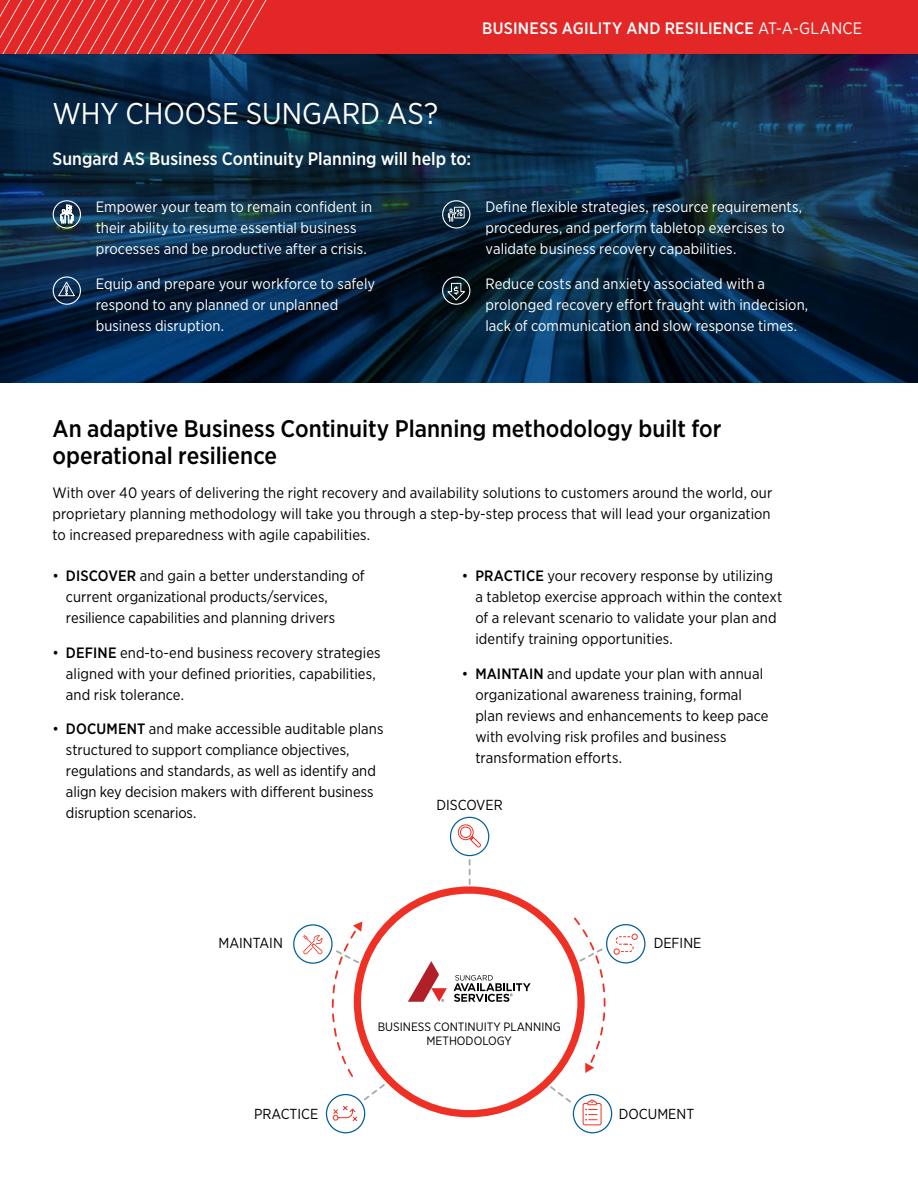
<style>
.page{position:relative;width:918px;height:1188px;background:#fff}
.page>*{position:absolute;margin:0;border:0;box-sizing:border-box;transform-origin:0 0}
.t1{font:30px "Gotham Narrow";letter-spacing:-.005em;color:#fff}
.t2{font:500 24px/27px "Gotham Narrow";color:#000}
.t3{font:500 18px "Gotham Narrow";color:#fff}
.t4{font:500 16.5px "Gotham Narrow";letter-spacing:.02em;color:#fff}
.t5{font:15px/21px "Gotham Narrow";color:#000}
.t6{font:15px/21px "Gotham Narrow";letter-spacing:.005em;color:#fff}
.t7{font:14.55px "Gotham Narrow";color:#000}
.t8{font:12.15px/14.5px "Gotham Narrow";color:#000;text-align:center}
.s1{font-weight:400}
.s2{font-weight:500}
</style>
<div class="page">
<svg style="left:0;top:54px;width:918px;height:328px;background:#092742"></svg>
<div style="left:0;top:0;width:918px;height:54px;background:#e32726"></div>
<svg style="left:0;top:0;width:328px;height:55px"></svg>
<svg style="left:334px;top:859px;width:270px;height:245px"></svg>
<div style="left:450px;top:817px;width:39px;height:39px;border:1px solid #005d97;border-radius:50%"></div>
<div style="left:573px;top:1094px;width:39px;height:39px;border:1px solid #005d97;border-radius:50%"></div>
<svg style="left:456px;top:823px;width:25px;height:25px"></svg>
<div style="left:606px;top:924px;width:40px;height:40px;border:1px solid #005d97;border-radius:50%"></div>
<svg style="left:572px;top:916px;width:66px;height:157px"></svg>
<div style="left:583px;top:1103px;width:19px;height:22px;border:1px solid #ee3124;border-radius:2px"></div>
<svg style="left:585px;top:1099px;width:12px;height:22px"></svg>
<div style="left:326px;top:1094px;width:39px;height:39px;border:1px solid #005d97;border-radius:50%"></div>
<svg style="left:332px;top:1105px;width:26px;height:17px"></svg>
<div style="left:293px;top:924px;width:40px;height:40px;border:1px solid #005d97;border-radius:50%"></div>
<svg style="left:303px;top:921px;width:59px;height:158px"></svg>
<svg style="left:454px;top:975px;width:77px;height:27px"></svg>
<svg style="left:408px;top:961px;width:39px;height:41px"></svg>
<div style="left:53px;top:200px;width:28px;height:29px;border:1px solid #fff;border-radius:50%"></div>
<div style="left:442px;top:200px;width:28px;height:29px;border:1px solid #fff;border-radius:50%"></div>
<div style="left:53px;top:276px;width:28px;height:29px;border:1px solid #fff;border-radius:50%"></div>
<div style="left:442px;top:276px;width:28px;height:29px;border:1px solid #fff;border-radius:50%"></div>
<svg style="left:60px;top:204px;width:14px;height:20px"></svg>
<svg style="left:58px;top:253px;width:18px;height:44px"></svg>
<svg style="left:448px;top:206px;width:17px;height:16px"></svg>
<svg style="left:446px;top:283px;width:20px;height:18px"></svg>
<p class="t4" style="left:482px;top:18px;width:382px">BUSINESS AGILITY AND RESILIENCE <span class="s1">AT-A-GLANCE</span></p>
<h1 class="t1" style="left:52px;top:95px;width:387px">WHY CHOOSE SUNGARD AS?</h1>
<p class="t3" style="left:52px;top:147px;width:420px">Sungard AS Business Continuity Planning will help to:</p>
<p class="t6" style="left:96px;top:196px;width:278px">Empower your team to remain confident in their ability to resume essential business processes and be productive after a crisis.</p>
<p class="t6" style="left:96px;top:272px;width:281px">Equip and prepare your workforce to safely respond to any planned or unplanned business disruption.</p>
<p class="t6" style="left:485px;top:196px;width:318px">Define flexible strategies, resource requirements, procedures, and perform tabletop exercises to validate business recovery capabilities.</p>
<p class="t6" style="left:485px;top:272px;width:324px">Reduce costs and anxiety associated with a prolonged recovery effort fraught with indecision, lack of communication and slow response times.</p>
<h2 class="t2" style="left:52px;top:414px;width:671px">An adaptive Business Continuity Planning methodology built for operational resilience</h2>
<p class="t5" style="left:52px;top:482px;width:721px;text-align:justify">With over 40 years of delivering the right recovery and availability solutions to customers around the world, our proprietary planning methodology will take you through a step-by-step process that will lead your organization to increased preparedness with agile capabilities.</p>
<p class="t5" style="left:66px;top:565px;width:300px;text-indent:-13px">• <span class="s2">DISCOVER</span> and gain a better understanding of current organizational products/services, resilience capabilities and planning drivers</p>
<p class="t5" style="left:66px;top:642px;width:316px;text-indent:-13px">• <span class="s2">DEFINE</span> end-to-end business recovery strategies aligned with your defined priorities, capabilities, and risk tolerance.</p>
<p class="t5" style="left:66px;top:718px;width:319px;text-indent:-13px">• <span class="s2">DOCUMENT</span> and make accessible auditable plans structured to support compliance objectives, regulations and standards, as well as identify and align key decision makers with different business disruption scenarios.</p>
<p class="t7" style="left:218px;top:934px;width:66px">MAINTAIN</p>
<p class="t5" style="left:475px;top:565px;width:309px;text-indent:-13px">• <span class="s2">PRACTICE</span> your recovery response by utilizing a tabletop exercise approach within the context of a relevant scenario to validate your plan and identify training opportunities.</p>
<p class="t5" style="left:475px;top:663px;width:295px;text-indent:-13px">• <span class="s2">MAINTAIN</span> and update your plan with annual organizational awareness training, formal plan reviews and enhancements to keep pace with evolving risk profiles and business transformation efforts.</p>
<p class="t7" style="left:436px;top:795px;width:68px">DISCOVER</p>
<p class="t7" style="left:654px;top:934px;width:49px">DEFINE</p>
<p class="t7" style="left:254px;top:1104px;width:66px">PRACTICE</p>
<p class="t8" style="left:378px;top:1019px;width:184px">BUSINESS CONTINUITY PLANNING<br>METHODOLOGY</p>
<p class="t7" style="left:619px;top:1104px;width:77px">DOCUMENT</p>
</div>
